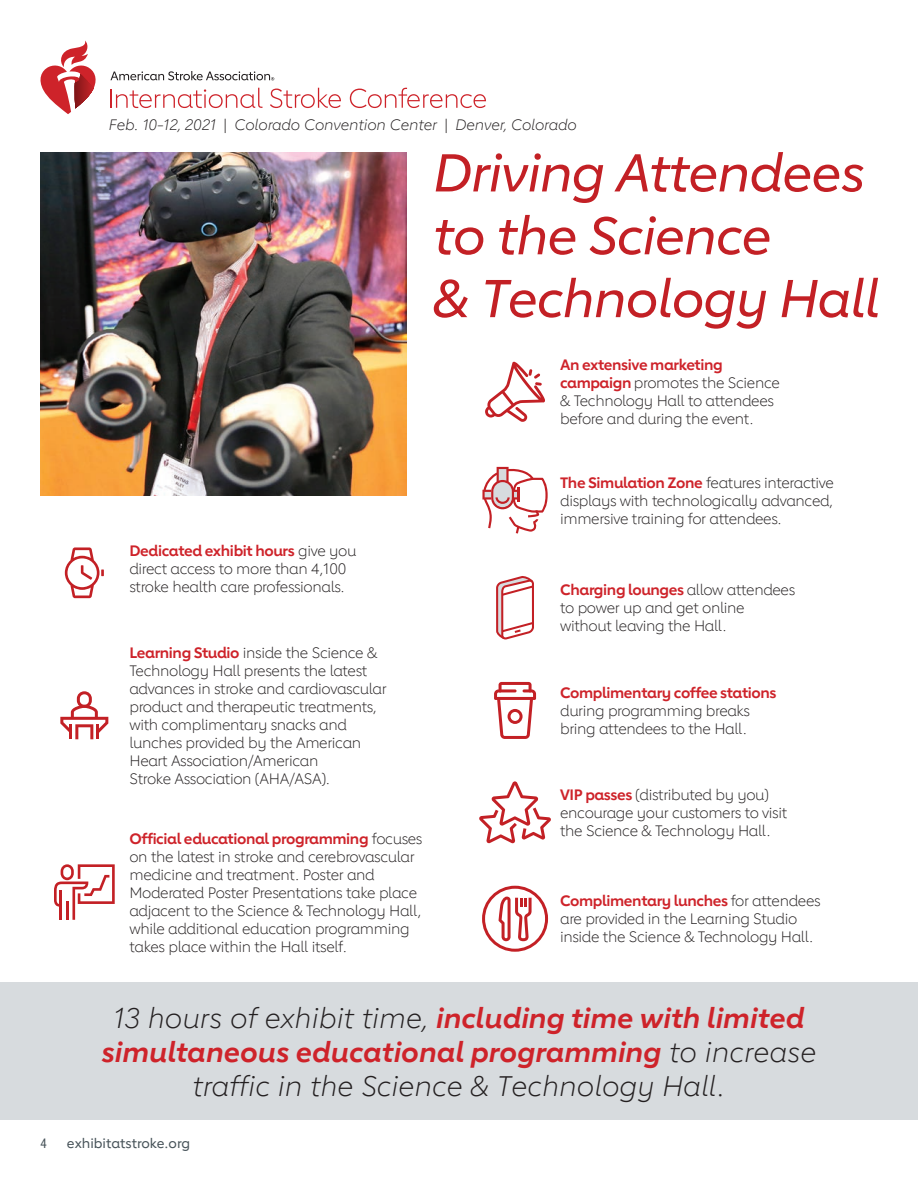
<style>
.page{position:relative;width:918px;height:1188px;background:#fff}
.page>*{position:absolute;margin:0;border:0;box-sizing:border-box;transform-origin:0 0}
.t1{font:italic 500 52.35px/62.8px "Lub Dub";letter-spacing:-.02em;color:#c32025}
.t2{font:italic 300 28.2px/33.8px "Lub Dub";color:#231f20;text-align:center}
.t3{font:300 15px/18px "Lub Dub";letter-spacing:-.025em;color:#231f20}
.t4{font:italic 300 15px "Lub Dub";letter-spacing:-.01em;color:#231f20}
.t5{font:500 13.5px "Lub Dub";color:#475359}
.t6{font:13.5px "Lub Dub Condensed";color:#475359}
.s1{font-weight:700;color:#ce232a}
</style>
<div class="page">
<div style="left:0;top:983px;width:918px;height:137px;background:#d7dbde"></div>
<svg style="left:41px;top:41px;width:55px;height:73px"></svg>
<hr style="left:74px;top:74px;width:1px;height:34px;background:#7b1315">
<hr style="left:75px;top:74px;width:1px;height:34px;background:#7f1416">
<hr style="left:76px;top:74px;width:1px;height:34px;background:#831518">
<hr style="left:77px;top:74px;width:1px;height:34px;background:#871619">
<hr style="left:78px;top:74px;width:1px;height:34px;background:#8a181a">
<hr style="left:79px;top:74px;width:1px;height:34px;background:#8e191c">
<hr style="left:80px;top:74px;width:1px;height:34px;background:#931a1d">
<hr style="left:81px;top:74px;width:1px;height:34px;background:#971b1e">
<hr style="left:82px;top:74px;width:1px;height:34px;background:#9b1c1f">
<hr style="left:83px;top:74px;width:1px;height:34px;background:#9f1d20">
<hr style="left:84px;top:74px;width:1px;height:34px;background:#a31d20">
<hr style="left:85px;top:74px;width:1px;height:34px;background:#a71e21">
<hr style="left:86px;top:74px;width:1px;height:34px;background:#ab1f22">
<hr style="left:87px;top:74px;width:1px;height:34px;background:#af1f23">
<hr style="left:88px;top:74px;width:1px;height:34px;background:#b42024">
<hr style="left:89px;top:74px;width:1px;height:34px;background:#b82025">
<hr style="left:90px;top:74px;width:1px;height:34px;background:#bc2127">
<hr style="left:91px;top:74px;width:1px;height:34px;background:#c22227">
<hr style="left:92px;top:74px;width:1px;height:34px;background:#c62229">
<hr style="left:93px;top:74px;width:1px;height:34px;background:#cb232a">
<hr style="left:94px;top:74px;width:1px;height:34px;background:#cd232a">
<svg style="left:110px;top:71px;width:164px;height:9px"></svg>
<svg style="left:110px;top:88px;width:153px;height:20px"></svg>
<svg style="left:270px;top:88px;width:71px;height:20px"></svg>
<svg style="left:350px;top:88px;width:136px;height:20px"></svg>
<img style="left:40px;top:152px;width:366px;height:344px">
<svg style="left:479px;top:781px;width:72px;height:62px"></svg>
<svg style="left:482px;top:467px;width:66px;height:67px"></svg>
<svg style="left:482px;top:886px;width:66px;height:66px"></svg>
<svg style="left:494px;top:682px;width:42px;height:57px"></svg>
<svg style="left:496px;top:576px;width:38px;height:63px"></svg>
<svg style="left:65px;top:547px;width:39px;height:51px"></svg>
<svg style="left:60px;top:691px;width:48px;height:48px"></svg>
<svg style="left:54px;top:864px;width:61px;height:56px"></svg>
<svg style="left:485px;top:361px;width:60px;height:61px"></svg>
<p class="t4" style="left:109px;top:116px;width:469px">Feb. 10-12, 2021 | Colorado Convention Center | Denver, Colorado</p>
<p class="t1" style="left:433px;top:141px;width:448px">Driving Attendees to the Science<br>&amp; Technology Hall</p>
<p class="t3" style="left:560px;top:356px;width:221px"><span class="s1">An extensive marketing campaign</span> promotes the Science &amp; Technology Hall to attendees before and during the event.</p>
<p class="t3" style="left:129px;top:541px;width:228px"><span class="s1">Dedicated exhibit hours</span> give you direct access to more than 4,100 stroke health care professionals.</p>
<p class="t3" style="left:129px;top:644px;width:259px"><span class="s1">Learning Studio</span> inside the Science &amp; Technology Hall presents the latest advances in stroke and cardiovascular product and therapeutic treatments, with complimentary snacks and lunches provided by the American Heart Association/American<br>Stroke Association (AHA/ASA).</p>
<p class="t3" style="left:129px;top:829px;width:295px"><span class="s1">Official educational programming</span> focuses on the latest in stroke and cerebrovascular medicine and treatment. Poster and Moderated Poster Presentations take place adjacent to the Science &amp; Technology Hall, while additional education programming takes place within the Hall itself.</p>
<p class="t3" style="left:560px;top:473px;width:275px;text-align:justify"><span class="s1">The Simulation Zone</span> features interactive displays with technologically advanced, immersive training for attendees.</p>
<p class="t3" style="left:560px;top:581px;width:237px"><span class="s1">Charging lounges</span> allow attendees to power up and get online without leaving the Hall.</p>
<p class="t3" style="left:560px;top:684px;width:218px"><span class="s1">Complimentary coffee stations </span>during programming breaks bring attendees to the Hall.</p>
<p class="t3" style="left:560px;top:786px;width:229px"><span class="s1">VIP passes</span> (distributed by you) encourage your customers to visit the Science &amp; Technology Hall.</p>
<p class="t3" style="left:560px;top:892px;width:262px"><span class="s1">Complimentary lunches</span> for attendees are provided in the Learning Studio inside the Science &amp; Technology Hall.</p>
<p class="t2" style="left:102px;top:1001px;width:716px">13 hours of exhibit time, <span class="s1">including time with limited simultaneous educational programming</span> to increase traffic in the Science &amp; Technology Hall.</p>
<p class="t6" style="left:40px;top:1135px;width:8px">4</p>
<p class="t5" style="left:67px;top:1135px;width:125px">exhibitatstroke.org</p>
</div>
